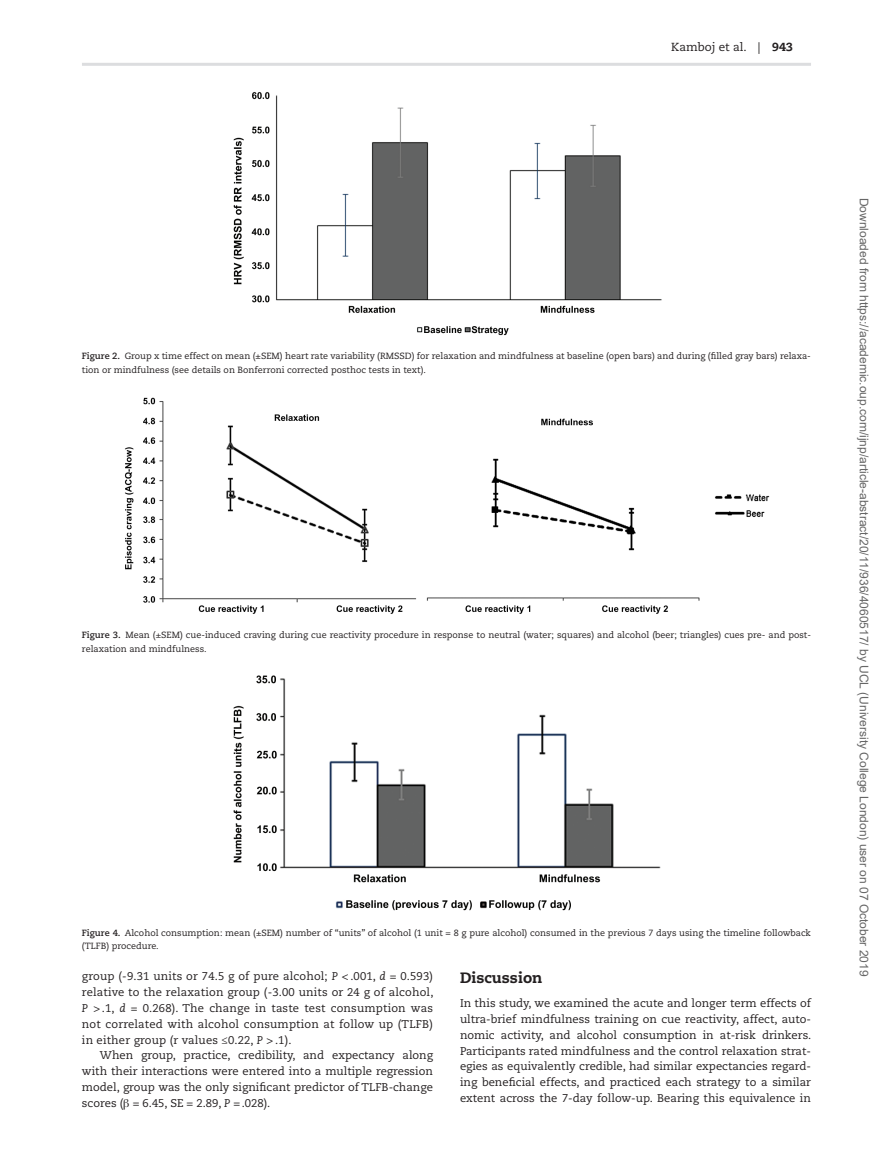
<style>
.page{position:relative;width:893px;height:1174px;background:#fff}
.page>*{position:absolute;margin:0;border:0;box-sizing:border-box;transform-origin:0 0}
.t1{font:800 15px "Caecilia LT Std";color:#231f20}
.t2{font:12px "Arial";color:#666}
.t3{font:11.7px "Caecilia LT Std";color:#231f20}
.t4{font:11.25px/15.8px "Caecilia LT Std";color:#231f20;text-align:justify}
.t5{font:9px/13.5px "Caecilia LT Std";color:#231f20}
.s1{font-weight:800}
.s2{font-weight:700}
.s3{font-style:italic}
.s4{font-family:"Gandhari Unicode"}
</style>
<div class="page">
<hr style="left:82px;top:63px;width:729px;height:3px;background:#dcdddf">
<img style="left:233px;top:92px;width:429px;height:243px">
<img style="left:124px;top:397px;width:646px;height:217px">
<img style="left:233px;top:675px;width:428px;height:236px">
<p class="t3" style="left:671px;top:40px;width:123px">Kamboj et al. | <span class="s1">943</span></p>
<p class="t5" style="left:82px;top:350px;width:730px"><span class="s2">Figure 2.</span> Group x time effect on mean (±SEM) heart rate variability (RMSSD) for relaxation and mindfulness at baseline (open bars) and during (filled gray bars) relaxa&shy;tion or mindfulness (see details on Bonferroni corrected posthoc tests in text).</p>
<p class="t5" style="left:82px;top:628px;width:731px"><span class="s2">Figure 3.</span> Mean (±SEM) cue-induced craving during cue reactivity procedure in response to neutral (water; squares) and alcohol (beer; triangles) cues pre- and post&shy;relaxation and mindfulness.</p>
<p class="t5" style="left:82px;top:926px;width:730px"><span class="s2">Figure 4.</span> Alcohol consumption: mean (±SEM) number of “units” of alcohol (1 unit = 8 g pure alcohol) consumed in the previous 7 days using the timeline followback (TLFB) procedure.</p>
<p class="t4" style="left:82px;top:969px;width:353px">group (-9.31 units or 74.5 g of pure alcohol; <span class="s3">P</span> &lt; .001, <span class="s3">d</span> = 0.593) relative to the relaxation group (-3.00 units or 24 g of alcohol, <span class="s3">P</span> &gt; .1, <span class="s3">d</span> = 0.268). The change in taste test consumption was not correlated with alcohol consumption at follow up (TLFB) in either group (r values ≤0.22, <span class="s3">P</span> &gt; .1).</p>
<p class="t4" style="left:82px;top:1047px;width:353px;text-indent:18px">When group, practice, credibility, and expectancy along with their interactions were entered into a multiple regression model, group was the only significant predictor of TLFB-change scores (<span class="s4">β</span> = 6.45, SE = 2.89, <span class="s3">P</span> =.028).</p>
<h1 class="t1" style="left:460px;top:968px;width:84px">Discussion</h1>
<p class="t4" style="left:460px;top:995px;width:353px">In this study, we examined the acute and longer term effects of ultra-brief mindfulness training on cue reactivity, affect, auto&shy;nomic activity, and alcohol consumption in at-risk drinkers.<br>Participants rated mindfulness and the control relaxation strat&shy;egies as equivalently credible, had similar expectancies regard&shy;ing beneficial effects, and practiced each strategy to a similar extent across the 7-day follow-up. Bearing this equivalence in</p>
<p class="t2" style="left:868px;top:197px;width:780px;rotate:90deg">Downloaded from https://academic.oup.com/ijnp/article-abstract/20/11/936/4060517/ by UCL (University College London) user on 07 October 2019</p>
</div>
